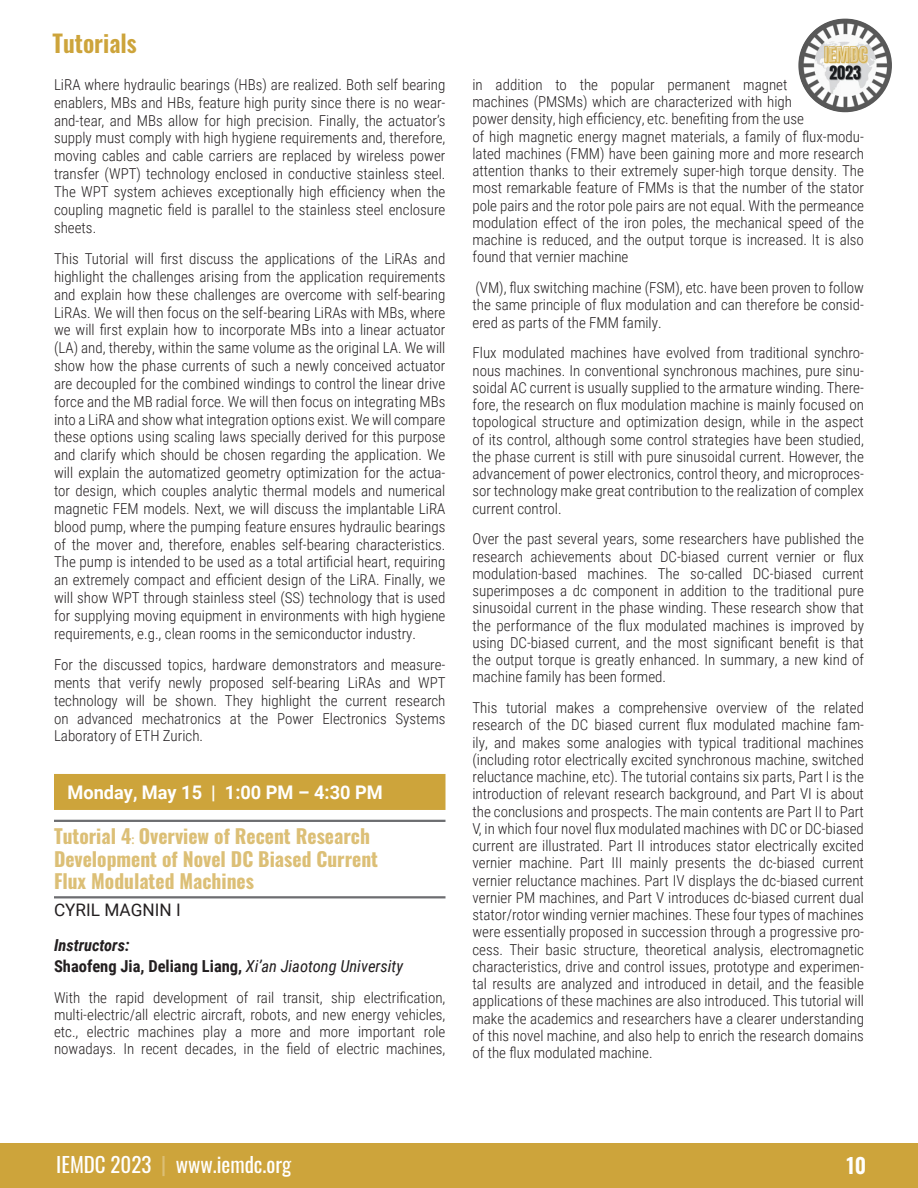
<style>
.page{position:relative;width:918px;height:1188px;background:#fff}
.page>*{position:absolute;margin:0;border:0;box-sizing:border-box;transform-origin:0 0}
.t1{font:600 24px "Oswald";color:#cda43b}
.t2{font:21px "Oswald";color:#fff}
.t3{font:600 21px "Oswald";color:#fff}
.t4{font:700 19.5px/22.5px "Oswald";color:#dcbf76}
.Date_in_grey_bar{font:700 18.75px "Roboto";color:#fff}
.t5{font:17.25px "Roboto";color:#231f20}
.t6{font:700 16.5px "Roboto Condensed";color:#231f20}
.t7{font:italic 700 16.5px "Roboto Condensed";color:#231f20}
.tutorial_text_10_12{font:300 15px/17.2px "Roboto Condensed";color:#231f20;text-align:justify}
.s1{font-family:"Minion Pro";font-weight:400;font-size:16.5px}
.s2{font-weight:400;font-style:italic}
.s3{color:#dcbf76}
</style>
<div class="page">
<div style="left:0;top:1143px;width:918px;height:45px;background:#cda43b"></div>
<div style="left:54px;top:774px;width:392px;height:36px;background:#cda43b"></div>
<hr style="left:54px;top:820px;width:392px;height:2px;background:#6c6d70">
<hr style="left:54px;top:896px;width:392px;height:2px;background:#6c6d70">
<svg style="left:796px;top:16px;width:99px;height:99px"></svg>
<img style="left:798px;top:19px;width:94px;height:93px;border-radius:47px">
<p class="t1" style="left:52px;top:31px;width:86px">Tutorials</p>
<p class="tutorial_text_10_12" style="left:54px;top:75px;width:393px;line-height:17.9px">LiRA where hydraulic bearings (HBs) are realized. Both self bearing enablers, MBs and HBs, feature high purity since there is no wear&shy;and-tear, and MBs allow for high precision. Finally, the actuator’s supply must comply with high hygiene requirements and, therefore, moving cables and cable carriers are replaced by wireless power transfer (WPT) technology enclosed in conductive stainless steel.<br>The WPT system achieves exceptionally high efficiency when the coupling magnetic field is parallel to the stainless steel enclosure sheets.</p>
<p class="tutorial_text_10_12" style="left:54px;top:249px;width:393px;line-height:17.9px">This Tutorial will first discuss the applications of the LiRAs and highlight the challenges arising from the application requirements and explain how these challenges are overcome with self-bearing LiRAs. We will then focus on the self-bearing LiRAs with MBs, where we will first explain how to incorporate MBs into a linear actuator (LA) and, thereby, within the same volume as the original LA. We will show how the phase currents of such a newly conceived actuator are decoupled for the combined windings to control the linear drive force and the MB radial force. We will then focus on integrating MBs into a LiRA and show what integration options exist. We will compare these options using scaling laws specially derived for this purpose and clarify which should be chosen regarding the application. We will explain the automatized geometry optimization for the actua&shy;tor design, which couples analytic thermal models and numerical magnetic FEM models. Next, we will discuss the implantable LiRA blood pump, where the pumping feature ensures hydraulic bearings of the mover and, therefore, enables self-bearing characteristics.<br>The pump is intended to be used as a total artificial heart, requiring an extremely compact and efficient design of the LiRA. Finally, we will show WPT through stainless steel (SS) technology that is used for supplying moving equipment in environments with high hygiene requirements, e.g., clean rooms in the semiconductor industry.</p>
<p class="tutorial_text_10_12" style="left:54px;top:655px;width:393px;line-height:17.7px">For the discussed topics, hardware demonstrators and measure&shy;ments that verify newly proposed self-bearing LiRAs and WPT technology will be shown. They highlight the current research on advanced mechatronics at the Power Electronics Systems Laboratory of ETH Zurich.</p>
<p class="Date_in_grey_bar" style="left:68px;top:780px;width:317px">Monday, May 15 | 1:00 PM – 4:30 PM</p>
<p class="t4" style="left:54px;top:826px;width:326px">Tutorial 4<span class="s1">:</span> Overview of Recent Research<br>Development of Novel DC Biased Current<br>Flux Modulated Machines</p>
<p class="t5" style="left:54px;top:898px;width:128px">CYRIL MAGNIN I</p>
<p class="t7" style="left:54px;top:934px;width:77px">Instructors:</p>
<p class="t6" style="left:54px;top:955px;width:351px">Shaofeng Jia, Deliang Liang, <span class="s2">Xi’an Jiaotong University</span></p>
<p class="tutorial_text_10_12" style="left:54px;top:988px;width:393px">With the rapid development of rail transit, ship electrification, multi-electric/all electric aircraft, robots, and new energy vehicles, etc., electric machines play a more and more important role nowadays. In recent decades, in the field of electric machines,</p>
<p class="tutorial_text_10_12" style="left:472px;top:75px;width:393px;text-align:left">in addition to the popular permanent magnet<br>machines (PMSMs) which are characterized with high<br>power density, high efficiency, etc. benefiting from the use<br>of high magnetic energy magnet materials, a family of flux-modu&shy;lated machines (FMM) have been gaining more and more research attention thanks to their extremely super-high torque density. The most remarkable feature of FMMs is that the number of the stator pole pairs and the rotor pole pairs are not equal. With the permeance modulation effect of the iron poles, the mechanical speed of the machine is reduced, and the output torque is increased. It is also found that vernier machine</p>
<p class="tutorial_text_10_12" style="left:472px;top:279px;width:393px">(VM), flux switching machine (FSM), etc. have been proven to follow the same principle of flux modulation and can therefore be consid&shy;ered as parts of the FMM family.</p>
<p class="tutorial_text_10_12" style="left:472px;top:344px;width:393px">Flux modulated machines have evolved from traditional synchro&shy;nous machines. In conventional synchronous machines, pure sinu&shy;soidal AC current is usually supplied to the armature winding. There&shy;fore, the research on flux modulation machine is mainly focused on topological structure and optimization design, while in the aspect of its control, although some control strategies have been studied, the phase current is still with pure sinusoidal current. However, the advancement of power electronics, control theory, and microproces&shy;sor technology make great contribution to the realization of complex current control.</p>
<p class="tutorial_text_10_12" style="left:472px;top:530px;width:393px">Over the past several years, some researchers have published the research achievements about DC-biased current vernier or flux modulation-based machines. The so-called DC-biased current superimposes a dc component in addition to the traditional pure sinusoidal current in the phase winding. These research show that the performance of the flux modulated machines is improved by using DC-biased current, and the most significant benefit is that the output torque is greatly enhanced. In summary, a new kind of machine family has been formed.</p>
<p class="tutorial_text_10_12" style="left:472px;top:699px;width:393px">This tutorial makes a comprehensive overview of the related research of the DC biased current flux modulated machine fam&shy;ily, and makes some analogies with typical traditional machines (including rotor electrically excited synchronous machine, switched reluctance machine, etc). The tutorial contains six parts, Part I is the introduction of relevant research background, and Part VI is about the conclusions and prospects. The main contents are Part II to Part V, in which four novel flux modulated machines with DC or DC-biased current are illustrated. Part II introduces stator electrically excited vernier machine. Part III mainly presents the dc-biased current vernier reluctance machines. Part IV displays the dc-biased current vernier PM machines, and Part V introduces dc-biased current dual stator/rotor winding vernier machines. These four types of machines were essentially proposed in succession through a progressive pro&shy;cess. Their basic structure, theoretical analysis, electromagnetic characteristics, drive and control issues, prototype and experimen&shy;tal results are analyzed and introduced in detail, and the feasible applications of these machines are also introduced. This tutorial will make the academics and researchers have a clearer understanding of this novel machine, and also help to enrich the research domains of the flux modulated machine.</p>
<h2 class="t2" style="left:56px;top:1146px;width:237px">IEMDC 2023 <span class="s3">|</span> www.iemdc.org</h2>
<h2 class="t3" style="left:847px;top:1155px;width:21px">10</h2>
</div>
